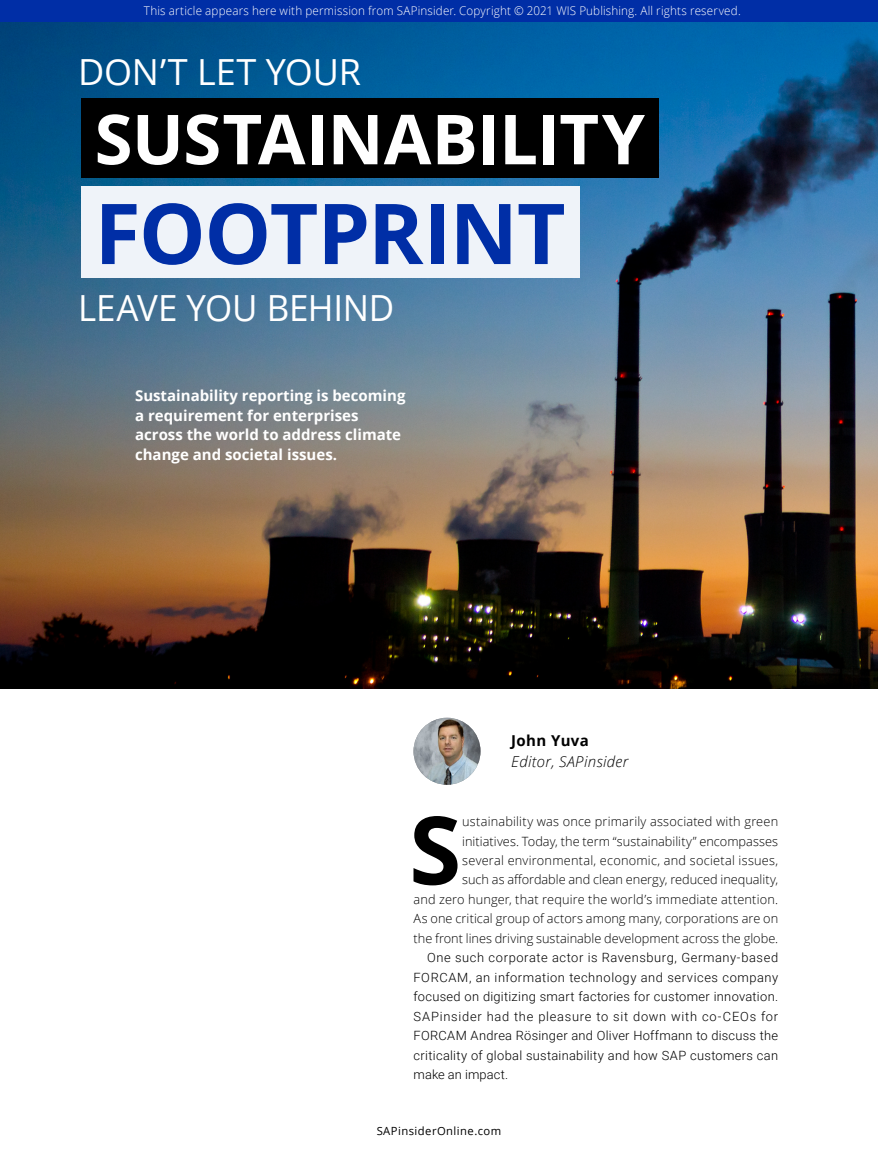
<style>
.page{position:relative;width:878px;height:1168px;background:#fff}
.page>*{position:absolute;margin:0;border:0;box-sizing:border-box;transform-origin:0 0}
.t1{font:700 94.5px "Open Sans";color:#000}
.t2{font:700 84px "Open Sans";letter-spacing:-.02em;color:#002ea6}
.t3{font:700 69px "Open Sans";letter-spacing:-.01em;color:#fff}
.t4{font:36px "Open Sans";letter-spacing:-.005em;color:#fff}
.t5{font:700 15px/19.5px "Open Sans";color:#fff}
.t6{font:italic 300 15px "Open Sans";letter-spacing:.025em;color:#000}
.t7{font:700 15px "Open Sans";letter-spacing:.025em;color:#000}
.t8{font:300 12.75px/19.5px "Open Sans";letter-spacing:.005em;color:#000;text-align:right}
.t9{font:300 12.75px/19.5px "Roboto";letter-spacing:.02em;color:#000;text-align:justify}
.t10{font:300 12px "Open Sans";letter-spacing:.015em;color:#fff}
.t11{font:11.25px "Open Sans";letter-spacing:.04em;color:#000}
</style>
<div class="page">
<img style="left:0;top:21px;width:878px;height:667px">
<img style="left:413px;top:718px;width:67px;height:67px;border-radius:33px">
<div style="left:81px;top:186px;width:498px;height:92px;background:#eff3f9"></div>
<div style="left:81px;top:98px;width:577px;height:80px;background:#000"></div>
<div style="left:0;top:0;width:878px;height:21px;background:#002ea6"></div>
<p class="t10" style="left:144px;top:3px;width:598px">This article appears here with permission from SAPinsider. Copyright © 2021 WIS Publishing. All rights reserved.</p>
<h3 class="t4" style="left:78px;top:47px;width:284px">DON’T LET YOUR</h3>
<h3 class="t3" style="left:94px;top:90px;width:552px">SUSTAINABILITY</h3>
<h2 class="t2" style="left:94px;top:174px;width:472px">FOOTPRINT</h2>
<h3 class="t4" style="left:78px;top:283px;width:318px">LEAVE YOU BEHIND</h3>
<p class="t5" style="left:135px;top:385px;width:272px">Sustainability reporting is becoming a requirement for enterprises across the world to address climate change and societal issues.</p>
<p class="t7" style="left:511px;top:730px;width:79px">John Yuva</p>
<p class="t6" style="left:511px;top:752px;width:119px">Editor, SAPinsider</p>
<h1 class="t1" style="left:409px;top:783px;width:54px">S</h1>
<p class="t8" style="left:413px;top:811px;width:366px">ustainability was once primarily associated with green initiatives. Today, the term “sustainability” encompasses<br>several environmental, economic, and societal issues,<br>such as affordable and clean energy, reduced inequality,<br>and zero hunger, that require the world’s immediate attention.<br>As one critical group of actors among many, corporations are on the front lines driving sustainable development across the globe.</p>
<p class="t9" style="left:413px;top:947px;width:366px;text-indent:13px">One such corporate actor is Ravensburg, Germany-based FORCAM, an information technology and services company focused on digitizing smart factories for customer innovation.<br>SAPinsider had the pleasure to sit down with co-CEOs for FORCAM Andrea Rösinger and Oliver Hoffmann to discuss the criticality of global sustainability and how SAP customers can make an impact.</p>
<p class="t11" style="left:376px;top:1123px;width:126px">SAPinsiderOnline.com</p>
</div>
